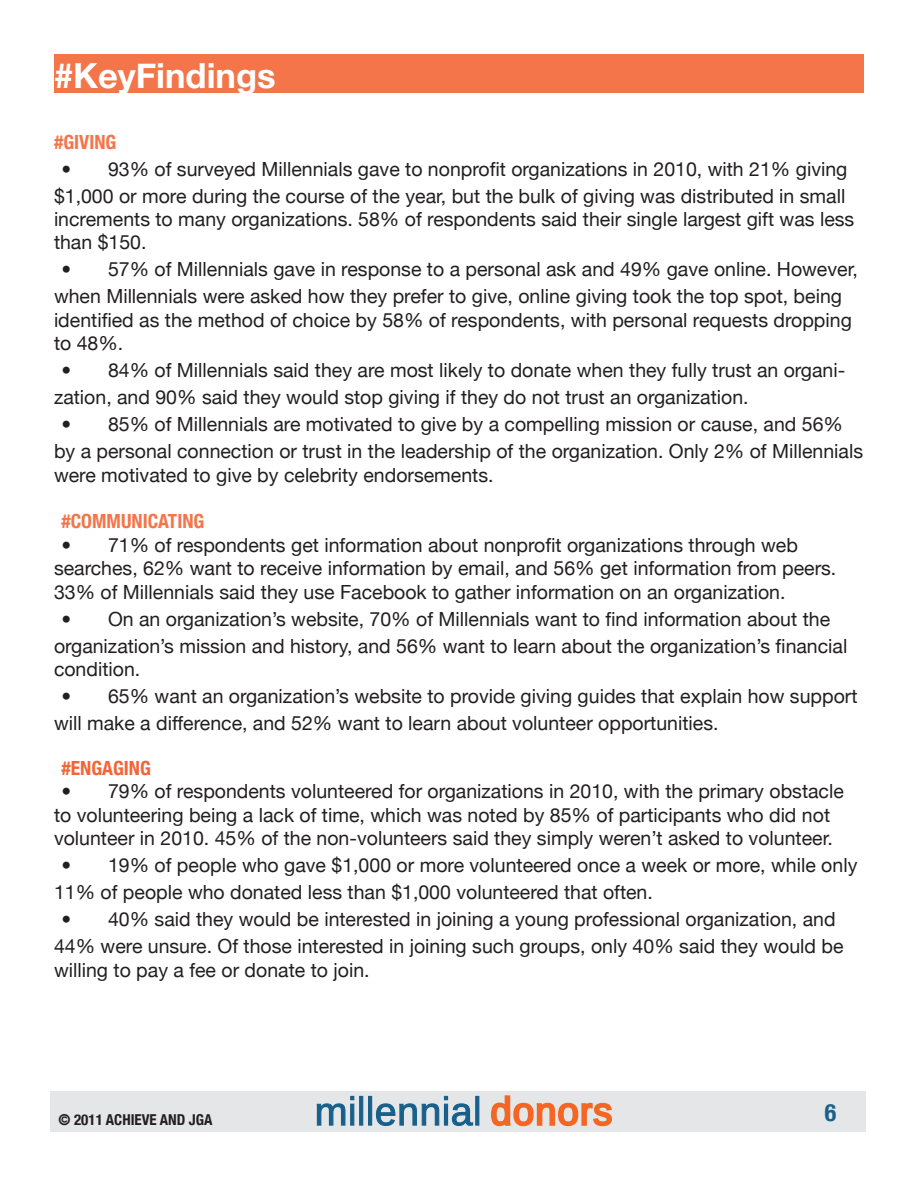
<style>
.page{position:relative;width:918px;height:1188px;background:#fff}
.page>*{position:absolute;margin:0;border:0;box-sizing:border-box;transform-origin:0 0}
.t1{font:700 34.5px "Helvetica Neue";color:#fff}
.t2{font:700 condensed 24px "Helvetica Neue";color:#1a608c}
.t3{font:19.5px/27px "Helvetica Neue";color:#231f20}
.t4{font:700 condensed 19.5px "Helvetica Neue";color:#f37549}
.t5{font:700 condensed 19.5px "Helvetica Neue";color:#f26537}
.t6{font:700 condensed 15px "Helvetica Neue";color:#231f20}
</style>
<div class="page">
<div style="left:51px;top:1092px;width:815px;height:40px;background:#e5e6e8"></div>
<svg style="left:316px;top:1096px;width:38px;height:30px"></svg>
<div style="left:350px;top:1104px;width:4px;height:22px;background:#216690;border:1px solid #18608c"></div>
<div style="left:359px;top:1096px;width:4px;height:30px;background:#18608c;border:1px solid #18608c"></div>
<hr style="left:368px;top:1096px;width:4px;height:30px;background:#18608c">
<svg style="left:375px;top:1096px;width:99px;height:30px"></svg>
<svg style="left:475px;top:1096px;width:4px;height:30px"></svg>
<svg style="left:491px;top:1095px;width:121px;height:32px"></svg>
<div style="left:54px;top:54px;width:810px;height:38px;background:#f37549"></div>
<p class="t1" style="left:54px;top:54px;width:223px">#KeyFindings</p>
<p class="t4" style="left:54px;top:130px;width:64px">#GIVING</p>
<p class="t3" style="left:54px;top:155px;width:795px;text-align:center">• 93% of surveyed Millennials gave to nonprofit organizations in 2010, with 21% giving $1,000 or more during the course of the year, but the bulk of giving was distributed in small</p>
<p class="t3" style="left:54px;top:207px;width:802px;line-height:23.4px">increments to many organizations. 58% of respondents said their single largest gift was less than $150.</p>
<p class="t3" style="left:54px;top:256px;width:805px;text-indent:8px">• 57% of Millennials gave in response to a personal ask and 49% gave online. However, when Millennials were asked how they prefer to give, online giving took the top spot, being</p>
<p class="t3" style="left:54px;top:308px;width:799px;line-height:23.4px">identified as the method of choice by 58% of respondents, with personal requests dropping to 48%.</p>
<p class="t3" style="left:54px;top:356px;width:793px;text-indent:8px">• 84% of Millennials said they are most likely to donate when they fully trust an organi&shy;zation, and 90% said they would stop giving if they do not trust an organization.</p>
<p class="t3" style="left:54px;top:410px;width:811px;text-indent:8px">• 85% of Millennials are motivated to give by a compelling mission or cause, and 56% by a personal connection or trust in the leadership of the organization. Only 2% of Millennials</p>
<p class="t3" style="left:54px;top:461px;width:441px">were motivated to give by celebrity endorsements.</p>
<p class="t4" style="left:62px;top:510px;width:144px">#COMMUNICATING</p>
<p class="t3" style="left:54px;top:533px;width:784px;line-height:23.4px;text-indent:8px">• 71% of respondents get information about nonprofit organizations through web searches, 62% want to receive information by email, and 56% get information from peers.<br>33% of Millennials said they use Facebook to gather information on an organization.</p>
<p class="t3" style="left:54px;top:605px;width:795px;text-align:center">• On an organization’s website, 70% of Millennials want to find information about the organization’s mission and history, and 56% want to learn about the organization’s financial</p>
<p class="t3" style="left:54px;top:655px;width:88px">condition.</p>
<p class="t3" style="left:54px;top:682px;width:805px;text-indent:8px">• 65% want an organization’s website to provide giving guides that explain how support will make a difference, and 52% want to learn about volunteer opportunities.</p>
<p class="t5" style="left:62px;top:756px;width:91px">#ENGAGING</p>
<p class="t3" style="left:54px;top:779px;width:791px;line-height:23.4px;text-indent:8px">• 79% of respondents volunteered for organizations in 2010, with the primary obstacle to volunteering being a lack of time, which was noted by 85% of participants who did not volunteer in 2010. 45% of the non-volunteers said they simply weren’t asked to volunteer.</p>
<p class="t3" style="left:54px;top:851px;width:805px;text-indent:8px">• 19% of people who gave $1,000 or more volunteered once a week or more, while only<br>11% of people who donated less than $1,000 volunteered that often.</p>
<p class="t3" style="left:54px;top:905px;width:791px;text-align:center">• 40% said they would be interested in joining a young professional organization, and<br>44% were unsure. Of those interested in joining such groups, only 40% said they would be</p>
<p class="t3" style="left:54px;top:956px;width:317px">willing to pay a fee or donate to join.</p>
<p class="t6" style="left:58px;top:1110px;width:156px">© 2011 ACHIEVE AND JGA</p>
<p class="t2" style="left:825px;top:1098px;width:13px">6</p>
</div>
